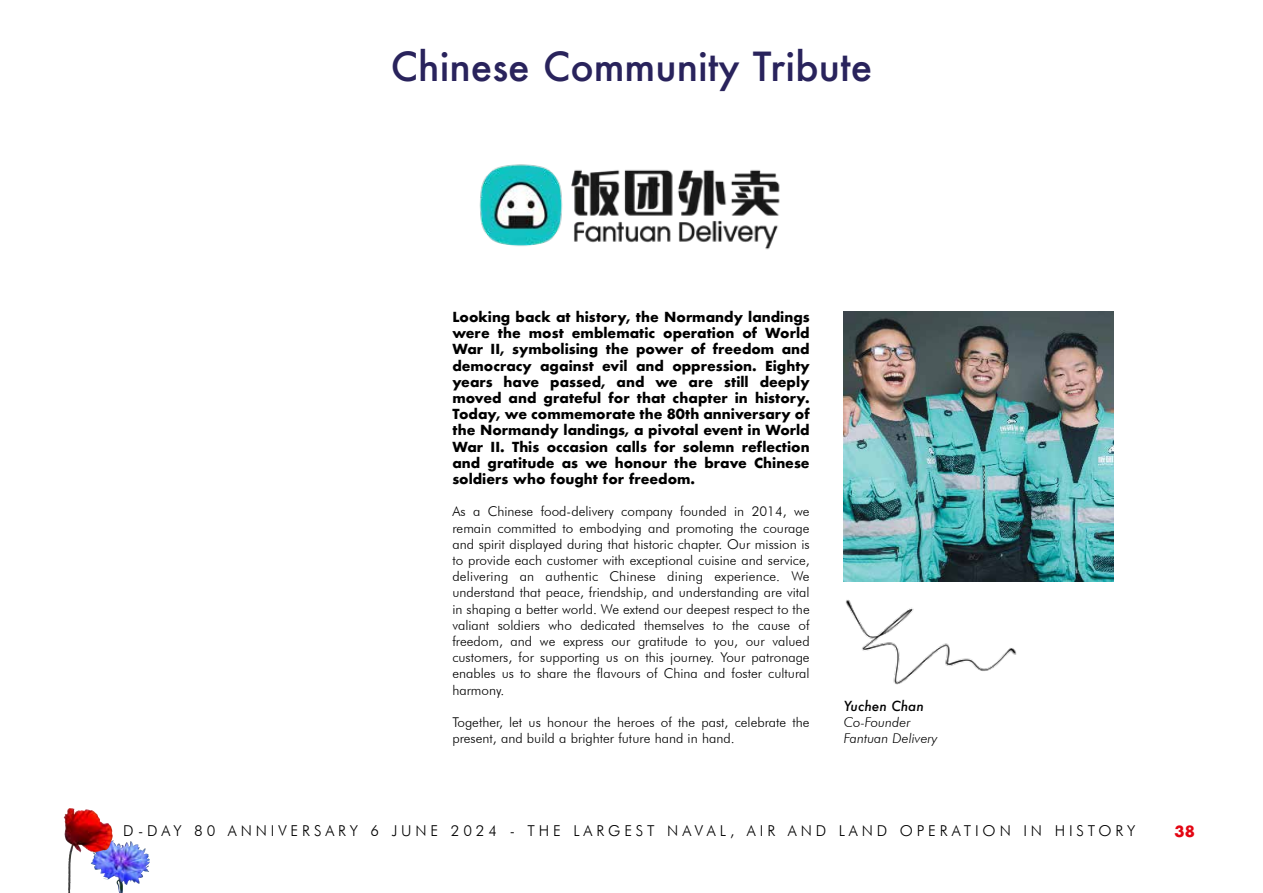
<style>
.page{position:relative;width:1263px;height:893px;background:#fff}
.page>*{position:absolute;margin:0;border:0;box-sizing:border-box;transform-origin:0 0}
.t1{font:500 39px "Futura";color:#29235c}
.t2{font:300 15px "Futura BT";letter-spacing:.26em;color:#000}
.t3{font:700 15px "Futura";color:#e30613}
.t4{font:300 13.5px/16.2px "Futura BT";color:#000;text-align:justify}
.t5{font:700 13.5px/16.2px "Futura";color:#000;text-align:justify}
.t6{font:italic 300 13.5px/16.2px "Futura BT";color:#000}
.t7{font:italic 500 13.5px "Futura";color:#000}
</style>
<div class="page">
<img style="left:99px;top:840px;width:14px;height:5px">
<img style="left:64px;top:808px;width:8px;height:53px">
<img style="left:844px;top:311px;width:269px;height:270px">
<img style="left:846px;top:600px;width:171px;height:85px">
<img style="left:479px;top:164px;width:301px;height:86px">
<h1 class="t1" style="left:391px;top:40px;width:483px">Chinese Community Tribute</h1>
<p class="t5" style="left:452px;top:309px;width:359px">Looking back at history, the Normandy landings were the most emblematic operation of World War II, symbolising the power of freedom and democracy against evil and oppression. Eighty years have passed, and we are still deeply moved and grateful for that chapter in history.<br>Today, we commemorate the 80th anniversary of the Normandy landings, a pivotal event in World War II. This occasion calls for solemn reflection and gratitude as we honour the brave Chinese soldiers who fought for freedom.</p>
<p class="t4" style="left:452px;top:503px;width:359px">As a Chinese food-delivery company founded in 2014, we remain committed to embodying and promoting the courage and spirit displayed during that historic chapter. Our mission is to provide each customer with exceptional cuisine and service, delivering an authentic Chinese dining experience. We understand that peace, friendship, and understanding are vital in shaping a better world. We extend our deepest respect to the valiant soldiers who dedicated themselves to the cause of freedom, and we express our gratitude to you, our valued customers, for supporting us on this journey. Your patronage enables us to share the flavours of China and foster cultural harmony.</p>
<p class="t4" style="left:452px;top:714px;width:359px">Together, let us honour the heroes of the past, celebrate the present, and build a brighter future hand in hand.</p>
<p class="t7" style="left:844px;top:696px;width:82px">Yuchen Chan</p>
<p class="t6" style="left:844px;top:714px;width:95px">Co-Founder<br>Fantuan Delivery</p>
<p class="t2" style="left:123px;top:821px;width:1013px">D-DAY 80 ANNIVERSARY 6 JUNE 2024 - THE LARGEST NAVAL, AIR AND LAND OPERATION IN HISTORY</p>
<p class="t3" style="left:1174px;top:820px;width:22px">38</p>
</div>
